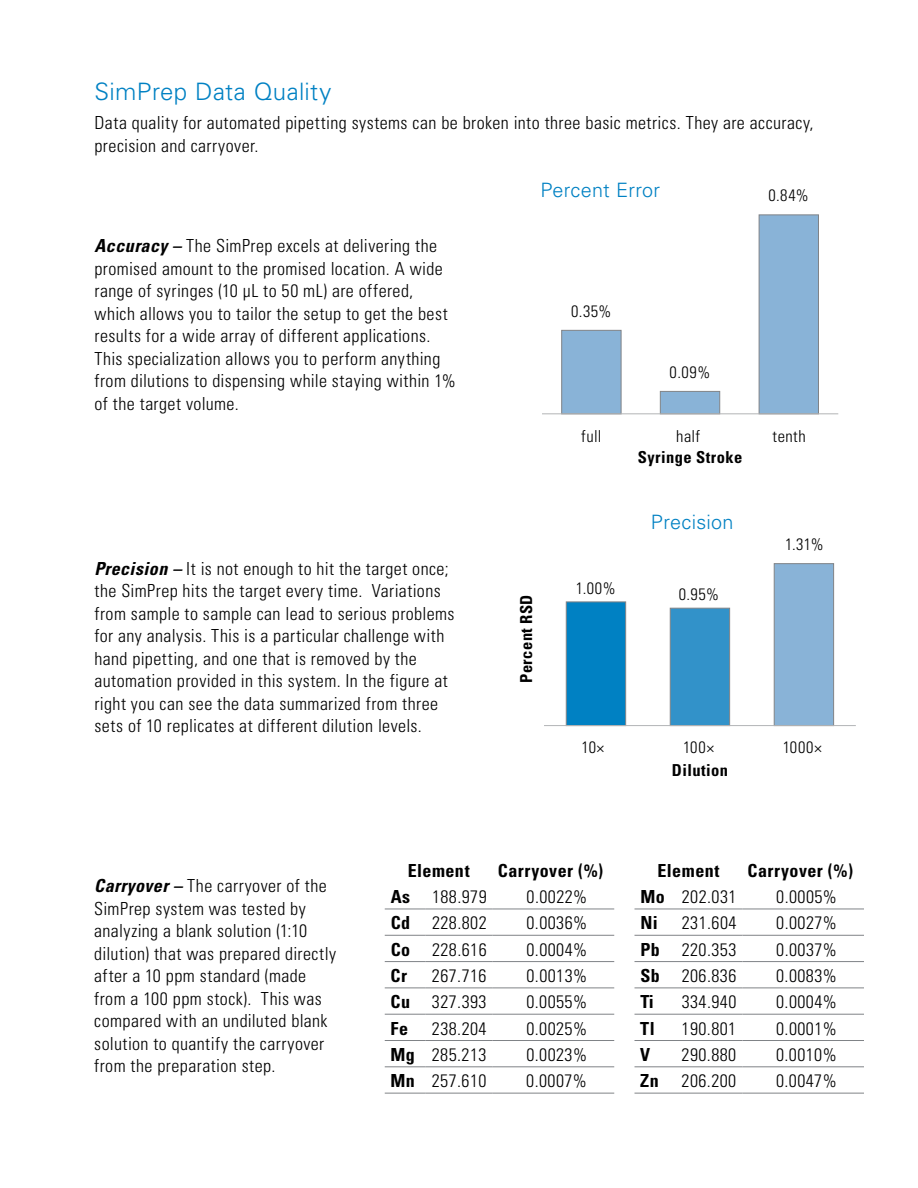
<style>
.page{position:relative;width:918px;height:1188px;background:#fff}
.page>*{position:absolute;margin:0;border:0;box-sizing:border-box;transform-origin:0 0}
.t1{font:300 24px "Univers";letter-spacing:.015em;color:#0081c3}
.t2{font:300 19.8px "Univers";letter-spacing:.015em;color:#0081c3}
.t3{font:300 condensed 18px/22.5px "Univers LT Std";letter-spacing:.025em;color:#000}
.t4{font:300 condensed 18px "Univers";letter-spacing:.025em;color:#000}
.t5{font:700 condensed 18px "Univers";letter-spacing:.025em;color:#000}
.t6{font:300 condensed 16.5px "Univers LT Std";letter-spacing:.03em;color:#000}
.t7{font:700 condensed 16.5px "Univers";letter-spacing:.025em;color:#000}
.t8{font:300 condensed 16.5px "Univers";color:#000}
.s1{font-family:"Univers";font-weight:700;font-style:italic}
.s2{font-family:"Univers LT Std"}
.s3{font-family:"Univers"}
.s4{font-weight:700}
</style>
<div class="page">
<div style="left:566px;top:602px;width:60px;height:124px;background:#0081c3;border:1px solid #808387"></div>
<div style="left:670px;top:608px;width:60px;height:118px;background:#3292c9;border:1px solid #808387"></div>
<div style="left:774px;top:563px;width:60px;height:163px;background:#89b3d7;border:1px solid #808387"></div>
<hr style="left:544px;top:725px;width:312px;height:1px;background:#b2b4b6">
<hr style="left:385px;top:909px;width:40px;height:1px;background:#808387">
<hr style="left:425px;top:909px;width:68px;height:1px;background:#808387">
<hr style="left:634px;top:909px;width:41px;height:1px;background:#808387">
<hr style="left:675px;top:909px;width:67px;height:1px;background:#808387">
<hr style="left:493px;top:909px;width:121px;height:1px;background:#808387">
<hr style="left:742px;top:909px;width:122px;height:1px;background:#808387">
<hr style="left:385px;top:935px;width:40px;height:1px;background:#808387">
<hr style="left:425px;top:935px;width:68px;height:1px;background:#808387">
<hr style="left:634px;top:935px;width:41px;height:1px;background:#808387">
<hr style="left:675px;top:935px;width:67px;height:1px;background:#808387">
<hr style="left:493px;top:935px;width:121px;height:1px;background:#808387">
<hr style="left:742px;top:935px;width:122px;height:1px;background:#808387">
<hr style="left:385px;top:961px;width:40px;height:1px;background:#808387">
<hr style="left:425px;top:961px;width:68px;height:1px;background:#808387">
<hr style="left:634px;top:961px;width:41px;height:1px;background:#808387">
<hr style="left:675px;top:961px;width:67px;height:1px;background:#808387">
<hr style="left:493px;top:961px;width:121px;height:1px;background:#808387">
<hr style="left:742px;top:961px;width:122px;height:1px;background:#808387">
<hr style="left:385px;top:988px;width:40px;height:1px;background:#808387">
<hr style="left:425px;top:988px;width:68px;height:1px;background:#808387">
<hr style="left:634px;top:988px;width:41px;height:1px;background:#808387">
<hr style="left:675px;top:988px;width:67px;height:1px;background:#808387">
<hr style="left:385px;top:1014px;width:40px;height:1px;background:#808387">
<hr style="left:425px;top:1014px;width:68px;height:1px;background:#808387">
<hr style="left:634px;top:1014px;width:41px;height:1px;background:#808387">
<hr style="left:675px;top:1014px;width:67px;height:1px;background:#808387">
<hr style="left:385px;top:1040px;width:40px;height:1px;background:#808387">
<hr style="left:425px;top:1040px;width:68px;height:1px;background:#808387">
<hr style="left:634px;top:1040px;width:41px;height:1px;background:#808387">
<hr style="left:675px;top:1040px;width:67px;height:1px;background:#808387">
<hr style="left:385px;top:1066px;width:40px;height:1px;background:#808387">
<hr style="left:425px;top:1066px;width:68px;height:1px;background:#808387">
<hr style="left:634px;top:1066px;width:41px;height:1px;background:#808387">
<hr style="left:675px;top:1066px;width:67px;height:1px;background:#808387">
<hr style="left:385px;top:1093px;width:40px;height:1px;background:#808387">
<hr style="left:425px;top:1093px;width:68px;height:1px;background:#808387">
<hr style="left:634px;top:1093px;width:41px;height:1px;background:#808387">
<hr style="left:675px;top:1093px;width:67px;height:1px;background:#808387">
<hr style="left:493px;top:988px;width:121px;height:1px;background:#808387">
<hr style="left:493px;top:1014px;width:121px;height:1px;background:#808387">
<hr style="left:493px;top:1040px;width:121px;height:1px;background:#808387">
<hr style="left:493px;top:1066px;width:121px;height:1px;background:#808387">
<hr style="left:493px;top:1093px;width:121px;height:1px;background:#808387">
<hr style="left:742px;top:988px;width:122px;height:1px;background:#808387">
<hr style="left:742px;top:1014px;width:122px;height:1px;background:#808387">
<hr style="left:742px;top:1040px;width:122px;height:1px;background:#808387">
<hr style="left:742px;top:1066px;width:122px;height:1px;background:#808387">
<hr style="left:742px;top:1093px;width:122px;height:1px;background:#808387">
<div style="left:562px;top:330px;width:59px;height:84px;background:#89b3d7;border:1px solid #808387"></div>
<div style="left:660px;top:391px;width:60px;height:23px;background:#89b3d7;border:1px solid #808387"></div>
<div style="left:759px;top:215px;width:60px;height:199px;background:#89b3d7;border:1px solid #808387"></div>
<hr style="left:542px;top:413px;width:296px;height:1px;background:#b2b4b6">
<h1 class="t1" style="left:94px;top:77px;width:238px">SimPrep Data Quality</h1>
<p class="t3" style="left:94px;top:112px;width:721px">Data quality for automated pipetting systems can be broken into three basic metrics. They are accuracy, precision and carryover.</p>
<p class="t3" style="left:94px;top:235px;width:363px"><span class="s1">Accuracy –</span> The SimPrep excels at delivering the promised amount to the promised location. A wide range of syringes (10 µL to 50 mL) are offered, which allows you to tailor the setup to get the best results for a wide array of different applications.<br>This specialization allows you to perform anything from dilutions to dispensing while staying within 1% of the target volume.</p>
<p class="t3" style="left:94px;top:557px;width:362px"><span class="s1">Precision –</span> It is not enough to hit the target once; the SimPrep hits the target every time. Variations from sample to sample can lead to serious problems for any analysis. This is a particular challenge with hand pipetting, and one that is removed by the automation provided in this system. In the figure at right you can see the data summarized from three sets of 10 replicates at different dilution levels.</p>
<p class="t2" style="left:540px;top:178px;width:121px">Percent Error</p>
<p class="t6" style="left:768px;top:186px;width:42px">0.84%</p>
<p class="t7" style="left:516px;top:683px;width:90px;rotate:-90deg">Percent RSD</p>
<p class="t6" style="left:571px;top:301px;width:42px">0.35%</p>
<p class="t6" style="left:670px;top:362px;width:42px">0.09%</p>
<p class="t6" style="left:581px;top:427px;width:22px">full</p>
<p class="t6" style="left:676px;top:427px;width:25px">half</p>
<p class="t6" style="left:773px;top:427px;width:35px">tenth</p>
<p class="t7" style="left:638px;top:447px;width:106px">Syringe Stroke</p>
<p class="t2" style="left:651px;top:510px;width:84px">Precision</p>
<p class="t8" style="left:576px;top:578px;width:42px"><span class="s2">1.</span>00%</p>
<p class="t6" style="left:679px;top:584px;width:42px">0.95<span class="s3">%</span></p>
<p class="t6" style="left:785px;top:535px;width:40px">1.31%</p>
<p class="t6" style="left:582px;top:737px;width:24px">10<span class="s3">×</span></p>
<p class="t6" style="left:683px;top:737px;width:32px">100<span class="s3">×</span></p>
<p class="t6" style="left:783px;top:737px;width:40px">1000<span class="s3">×</span></p>
<p class="t7" style="left:672px;top:760px;width:58px">Dilution</p>
<p class="t3" style="left:94px;top:875px;width:243px"><span class="s1">Carryover –</span> The carryover of the<br>SimPrep system was tested by analyzing a blank solution (1:10 dilution) that was prepared directly after a 10 ppm standard (made from a 100 ppm stock). This was compared with an undiluted blank solution to quantify the carryover from the preparation step.</p>
<p class="t5" style="left:408px;top:859px;width:64px">Element</p>
<p class="t5" style="left:498px;top:859px;width:107px">Carryover (%)</p>
<p class="t5" style="left:657px;top:859px;width:64px">Element</p>
<p class="t5" style="left:747px;top:859px;width:107px">Carryover (%)</p>
<p class="t4" style="left:391px;top:886px;width:97px"><span class="s4">As</span> 188.979</p>
<p class="t4" style="left:527px;top:886px;width:62px">0.0022%</p>
<p class="t4" style="left:640px;top:886px;width:97px"><span class="s4">Mo</span> 202.031</p>
<p class="t4" style="left:776px;top:886px;width:62px">0.0005%</p>
<p class="t4" style="left:391px;top:912px;width:97px"><span class="s4">Cd</span> 228.802</p>
<p class="t4" style="left:527px;top:912px;width:62px">0.0036%</p>
<p class="t5" style="left:640px;top:912px;width:19px">Ni</p>
<p class="t4" style="left:682px;top:912px;width:56px">231.604</p>
<p class="t4" style="left:776px;top:912px;width:62px">0.0027%</p>
<p class="t4" style="left:391px;top:938px;width:97px"><span class="s4">Co</span> 228.616</p>
<p class="t4" style="left:527px;top:938px;width:62px">0.0004%</p>
<p class="t4" style="left:640px;top:938px;width:97px"><span class="s4">Pb</span> 220.353</p>
<p class="t4" style="left:776px;top:938px;width:62px">0.0037%</p>
<p class="t5" style="left:391px;top:964px;width:18px">Cr</p>
<p class="t4" style="left:432px;top:965px;width:56px">267.716</p>
<p class="t4" style="left:526px;top:965px;width:62px">0.0013%</p>
<p class="t4" style="left:640px;top:965px;width:97px"><span class="s4">Sb</span> 206.836</p>
<p class="t4" style="left:776px;top:965px;width:62px">0.0083%</p>
<p class="t4" style="left:391px;top:991px;width:97px"><span class="s4">Cu</span> 327.393</p>
<p class="t4" style="left:526px;top:991px;width:62px">0.0055%</p>
<p class="t5" style="left:640px;top:991px;width:15px">Ti</p>
<p class="t4" style="left:682px;top:991px;width:56px">334.940</p>
<p class="t4" style="left:776px;top:991px;width:62px">0.0004%</p>
<p class="t5" style="left:391px;top:1017px;width:19px">Fe</p>
<p class="t4" style="left:432px;top:1017px;width:56px">238.204</p>
<p class="t4" style="left:526px;top:1017px;width:62px">0.0025%</p>
<p class="t5" style="left:640px;top:1017px;width:16px">Tl</p>
<p class="t4" style="left:682px;top:1017px;width:56px">190.801</p>
<p class="t4" style="left:776px;top:1017px;width:62px">0.0001%</p>
<p class="t4" style="left:391px;top:1044px;width:97px"><span class="s4">Mg</span> 285.213</p>
<p class="t4" style="left:526px;top:1044px;width:62px">0.0023%</p>
<p class="t5" style="left:640px;top:1043px;width:12px">V</p>
<p class="t4" style="left:682px;top:1044px;width:56px">290.880</p>
<p class="t4" style="left:776px;top:1044px;width:62px">0.0010%</p>
<p class="t4" style="left:391px;top:1070px;width:97px"><span class="s4">Mn</span> 257.610</p>
<p class="t4" style="left:526px;top:1070px;width:62px">0.0007%</p>
<p class="t5" style="left:640px;top:1070px;width:20px">Zn</p>
<p class="t4" style="left:682px;top:1070px;width:56px">206.200</p>
<p class="t4" style="left:776px;top:1070px;width:62px">0.0047%</p>
</div>
